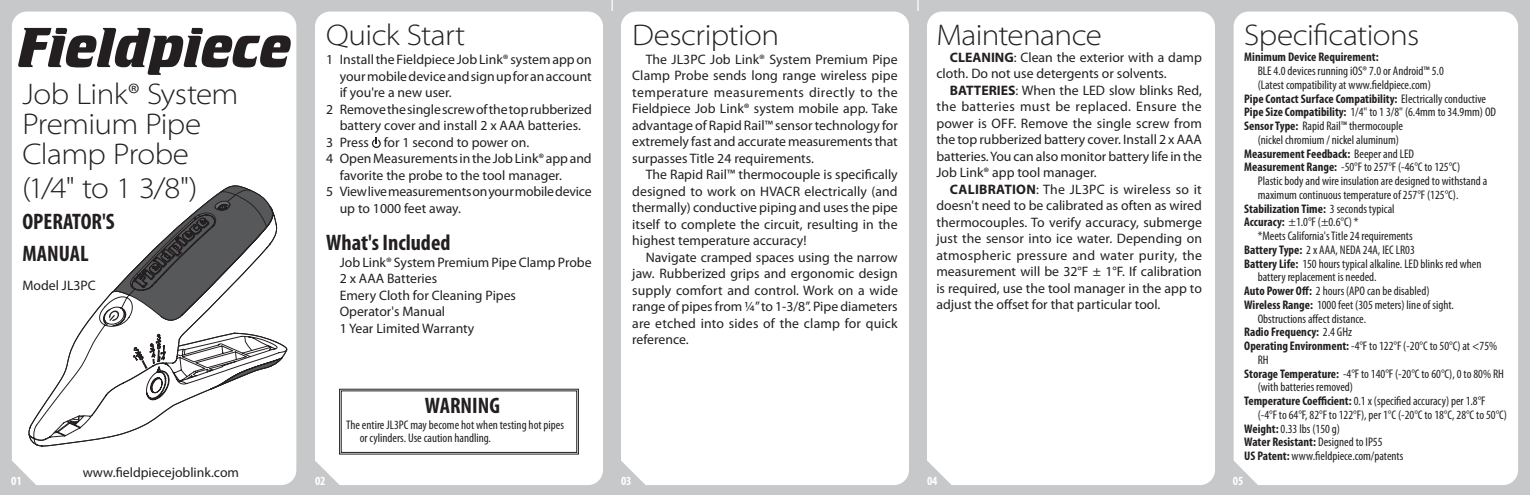
<style>
.page{position:relative;width:1530px;height:495px;background:#c7c8ca}
.page>*{position:absolute;margin:0;border:0;box-sizing:border-box;transform-origin:0 0}
.t1{font:58.75px "Crillee Bold Italic Let Plain";color:#231f20}
.t2{font:300 semi-expanded 30px/30px "Myriad Pro";letter-spacing:-.02em;color:#231f20}
.t3{font:700 condensed 22.5px/32.2px "Myriad Pro";color:#231f20}
.t4{font:13.75px/16.5px "Myriad Pro";color:#231f20;text-align:justify}
.t5{font:condensed 12.5px/13.8px "Myriad Pro";color:#231f20}
.t6{font:700 condensed 12.5px "Myriad Pro";color:#231f20}
.t7{font:700 condensed 12.5px "Myriad Pro";color:#fff}
.s1{font-weight:700}
.s2{font-weight:400}
</style>
<div class="page">
<svg style="left:917px;top:0;width:2px;height:11px"></svg>
<div style="left:12px;top:12px;width:284px;height:473px;background:#fff"></div>
<div style="left:315px;top:12px;width:288px;height:473px;background:#fff"></div>
<div style="left:621px;top:12px;width:288px;height:473px;background:#fff"></div>
<div style="left:927px;top:12px;width:288px;height:473px;background:#fff"></div>
<div style="left:1234px;top:12px;width:284px;height:473px;background:#fff"></div>
<svg style="left:372px;top:138px;width:9px;height:10px"></svg>
<svg style="left:339px;top:388px;width:240px;height:67px;background:#f5f5f5"></svg>
<div style="left:341px;top:390px;width:236px;height:63px;border:1px solid #231f20"></div>
<svg style="left:28px;top:186px;width:259px;height:261px;background:#efefef"></svg>
<svg style="left:109px;top:186px;width:165px;height:135px;background:#ababab"></svg>
<h1 class="t1" style="left:17px;top:14px;width:275px">Fieldpiece</h1>
<h2 class="t2" style="left:22px;top:79px;width:218px">Job Link® System<br>Premium Pipe<br>Clamp Probe</h2>
<h2 class="t2" style="left:22px;top:173px;width:176px">(1/4" to 1 3/8")</h2>
<h3 class="t3" style="left:22px;top:205px;width:94px">OPERATOR'S<br>MANUAL</h3>
<p class="t4" style="left:22px;top:277px;width:75px">Model JL3PC</p>
<h2 class="t2" style="left:326px;top:21px;width:141px">Quick Start</h2>
<p class="t4" style="left:326px;top:52px;width:267px">1 Install the Fieldpiece Job Link® system app on</p>
<p class="t4" style="left:340px;top:68px;width:254px">your mobile device and sign up for an account</p>
<p class="t4" style="left:340px;top:85px;width:113px">if you're a new user.</p>
<p class="t4" style="left:326px;top:101px;width:267px">2 Remove the single screw of the top rubberized</p>
<p class="t4" style="left:340px;top:118px;width:243px">battery cover and install 2 x AAA batteries.</p>
<p class="t4" style="left:326px;top:134px;width:205px">3 Press for 1 second to power on.</p>
<p class="t4" style="left:326px;top:151px;width:267px">4 Open Measurements in the Job Link® app and</p>
<p class="t4" style="left:340px;top:167px;width:224px">favorite the probe to the tool manager.</p>
<p class="t4" style="left:326px;top:184px;width:267px">5 View live measurements on your mobile device</p>
<p class="t4" style="left:340px;top:200px;width:123px">up to 1000 feet away.</p>
<h3 class="t3" style="left:326px;top:227px;width:126px">What's Included</h3>
<p class="t4" style="left:340px;top:254px;width:253px;text-align:left">Job Link® System Premium Pipe Clamp Probe<br>2 x AAA Batteries<br>Emery Cloth for Cleaning Pipes<br>Operator's Manual<br>1 Year Limited Warranty</p>
<h3 class="t3" style="left:425px;top:389px;width:77px">WARNING</h3>
<p class="t5" style="left:360px;top:418px;width:206px;text-indent:-13px">The entire JL3PC may become hot when testing hot pipes or cylinders. Use caution handling.</p>
<h2 class="t2" style="left:632px;top:20px;width:149px">Description</h2>
<p class="t4" style="left:632px;top:51px;width:267px;text-indent:14px">The JL3PC Job Link® System Premium Pipe Clamp Probe sends long range wireless pipe temperature measurements directly to the Fieldpiece Job Link® system mobile app. Take advantage of Rapid Rail™ sensor technology for extremely fast and accurate measurements that surpasses Title 24 requirements.</p>
<p class="t4" style="left:632px;top:167px;width:267px;text-indent:14px">The Rapid Rail™ thermocouple is specifically designed to work on HVACR electrically (and thermally) conductive piping and uses the pipe itself to complete the circuit, resulting in the highest temperature accuracy!</p>
<p class="t4" style="left:632px;top:249px;width:267px;text-indent:14px">Navigate cramped spaces using the narrow jaw. Rubberized grips and ergonomic design supply comfort and control. Work on a wide range of pipes from ¼’’ to 1-3/8’’. Pipe diameters are etched into sides of the clamp for quick reference.</p>
<h2 class="t2" style="left:936px;top:20px;width:167px">Maintenance</h2>
<p class="t4" style="left:936px;top:49px;width:267px;text-indent:14px"><span class="s1">CLEANING</span>: Clean the exterior with a damp cloth. Do not use detergents or solvents.</p>
<p class="t4" style="left:936px;top:82px;width:267px;text-indent:14px"><span class="s1">BATTERIES</span>: When the LED slow blinks Red, the batteries must be replaced. Ensure the power is OFF. Remove the single screw from the top rubberized battery cover. Install 2 x AAA batteries. You can also monitor battery life in the Job Link® app tool manager.</p>
<p class="t4" style="left:936px;top:181px;width:267px;text-indent:14px"><span class="s1">CALIBRATION</span>: The JL3PC is wireless so it doesn't need to be calibrated as often as wired thermocouples. To verify accuracy, submerge just the sensor into ice water. Depending on atmospheric pressure and water purity, the measurement will be 32°F ± 1°F. If calibration is required, use the tool manager in the app to adjust the offset for that particular tool.</p>
<h2 class="t2" style="left:1244px;top:21px;width:177px">Specifications</h2>
<p class="t6" style="left:1244px;top:50px;width:136px">Minimum Device Requirement:</p>
<p class="t5" style="left:1258px;top:64px;width:188px">BLE 4.0 devices running iOS® 7.0 or Android™ 5.0</p>
<p class="t5" style="left:1258px;top:78px;width:175px">(Latest compatibility at www.fieldpiece.com)</p>
<p class="t6" style="left:1244px;top:92px;width:243px">Pipe Contact Surface Compatibility: <span class="s2">Electrically conductive</span></p>
<p class="t5" style="left:1244px;top:106px;width:253px"><span class="s1">Pipe Size Compatibility:</span> 1/4" to 1 3/8" (6.4mm to 34.9mm) OD</p>
<p class="t5" style="left:1244px;top:119px;width:160px"><span class="s1">Sensor Type:</span> Rapid Rail™ thermocouple</p>
<p class="t5" style="left:1258px;top:133px;width:143px">(nickel chromium / nickel aluminum)</p>
<p class="t6" style="left:1244px;top:147px;width:171px">Measurement Feedback: <span class="s2">Beeper and LED</span></p>
<p class="t5" style="left:1244px;top:161px;width:217px"><span class="s1">Measurement Range:</span> -50°F to 257°F (-46°C to 125°C)</p>
<p class="t5" style="left:1258px;top:174px;width:231px">Plastic body and wire insulation are designed to withstand a</p>
<p class="t5" style="left:1258px;top:188px;width:202px">maximum continuous temperature of 257°F (125°C).</p>
<p class="t6" style="left:1244px;top:202px;width:152px">Stabilization Time: <span class="s2">3 seconds typical</span></p>
<p class="t5" style="left:1244px;top:216px;width:116px"><span class="s1">Accuracy:</span> ±1.0°F (±0.6°C) *</p>
<p class="t5" style="left:1258px;top:229px;width:156px">*Meets California's Title 24 requirements</p>
<p class="t5" style="left:1244px;top:243px;width:172px"><span class="s1">Battery Type:</span> 2 x AAA, NEDA 24A, IEC LR03</p>
<p class="t5" style="left:1244px;top:257px;width:239px"><span class="s1">Battery Life:</span> 150 hours typical alkaline. LED blinks red when</p>
<p class="t5" style="left:1258px;top:271px;width:120px">battery replacement is needed.</p>
<p class="t5" style="left:1244px;top:284px;width:187px"><span class="s1">Auto Power Off:</span> 2 hours (APO can be disabled)</p>
<p class="t5" style="left:1244px;top:298px;width:211px"><span class="s1">Wireless Range:</span> 1000 feet (305 meters) line of sight.</p>
<p class="t5" style="left:1258px;top:312px;width:110px">Obstructions affect distance.</p>
<p class="t6" style="left:1244px;top:325px;width:109px">Radio Frequency: <span class="s2">2.4 GHz</span></p>
<p class="t5" style="left:1244px;top:339px;width:255px"><span class="s1">Operating Environment:</span> -4°F to 122°F (-20°C to 50°C) at &lt;75%</p>
<p class="t5" style="left:1258px;top:353px;width:12px">RH</p>
<p class="t5" style="left:1244px;top:367px;width:261px"><span class="s1">Storage Temperature:</span> -4°F to 140°F (-20°C to 60°C), 0 to 80% RH</p>
<p class="t5" style="left:1258px;top:381px;width:97px">(with batteries removed)</p>
<p class="t5" style="left:1244px;top:394px;width:243px"><span class="s1">Temperature Coefficient:</span> 0.1 x (specified accuracy) per 1.8°F</p>
<p class="t5" style="left:1258px;top:408px;width:251px">(-4°F to 64°F, 82°F to 122°F), per 1°C (-20°C to 18°C, 28°C to 50°C)</p>
<p class="t5" style="left:1244px;top:422px;width:97px"><span class="s1">Weight:</span> 0.33 lbs (150 g)</p>
<p class="t6" style="left:1244px;top:435px;width:140px">Water Resistant: <span class="s2">Designed to IP55</span></p>
<p class="t5" style="left:1244px;top:449px;width:161px"><span class="s1">US Patent:</span> www.fieldpiece.com/patents</p>
<p class="t4" style="left:83px;top:464px;width:158px">www.fieldpiecejoblink.com</p>
<p class="t7" style="left:11px;top:474px;width:12px">01</p>
<p class="t7" style="left:315px;top:474px;width:12px">02</p>
<p class="t7" style="left:621px;top:474px;width:12px">03</p>
<p class="t7" style="left:927px;top:474px;width:12px">04</p>
<p class="t7" style="left:1233px;top:474px;width:12px">05</p>
</div>
